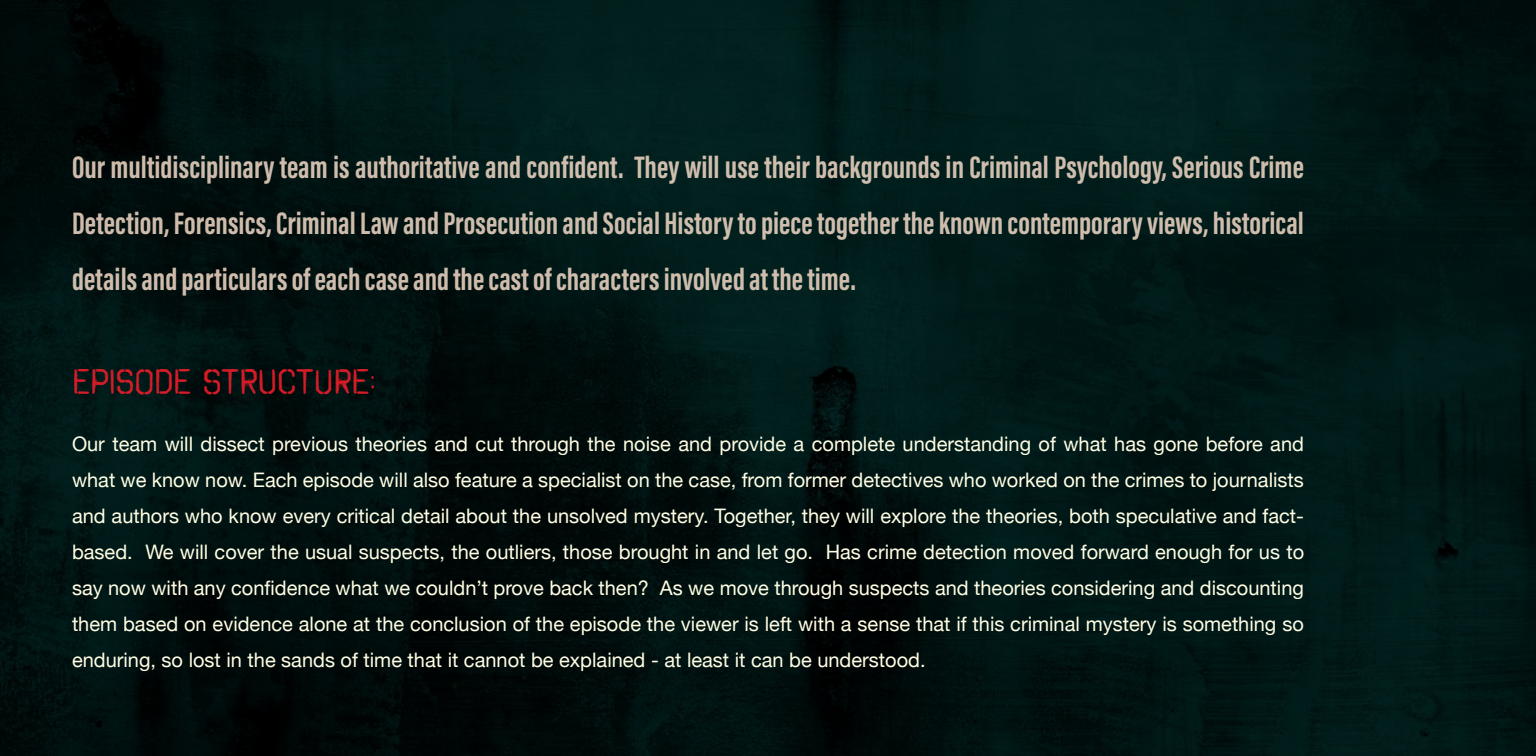
<style>
.page{position:relative;width:1536px;height:756px;background:#fff}
.page>*{position:absolute;margin:0;border:0;box-sizing:border-box;transform-origin:0 0}
.t1{font:36px "Octin Spraypaint A Rg";color:#ed1d2a}
.t2{font:700 32px/56px "Acumin Pro Extra Cond";color:#e7d0be;text-align:justify}
.t3{font:20px/36px "Helvetica Neue";color:#fffee4;text-align:justify}
</style>
<div class="page">
<img style="left:0;top:0;width:1536px;height:756px">
<p class="t2" style="left:72px;top:139px;width:1234px">Our multidisciplinary team is authoritative and confident. They will use their backgrounds in Criminal Psychology, Serious Crime Detection, Forensics, Criminal Law and Prosecution and Social History to piece together the known contemporary views, historical details and particulars of each case and the cast of characters involved at the time.</p>
<h1 class="t1" style="left:72px;top:361px;width:305px">EPISODE STRUCTURE:</h1>
<p class="t3" style="left:72px;top:428px;width:1234px">Our team will dissect previous theories and cut through the noise and provide a complete understanding of what has gone before and what we know now. Each episode will also feature a specialist on the case, from former detectives who worked on the crimes to journalists and authors who know every critical detail about the unsolved mystery. Together, they will explore the theories, both speculative and fact&shy;based. We will cover the usual suspects, the outliers, those brought in and let go. Has crime detection moved forward enough for us to say now with any confidence what we couldn’t prove back then? As we move through suspects and theories considering and discounting them based on evidence alone at the conclusion of the episode the viewer is left with a sense that if this criminal mystery is something so enduring, so lost in the sands of time that it cannot be explained - at least it can be understood.</p>
</div>
